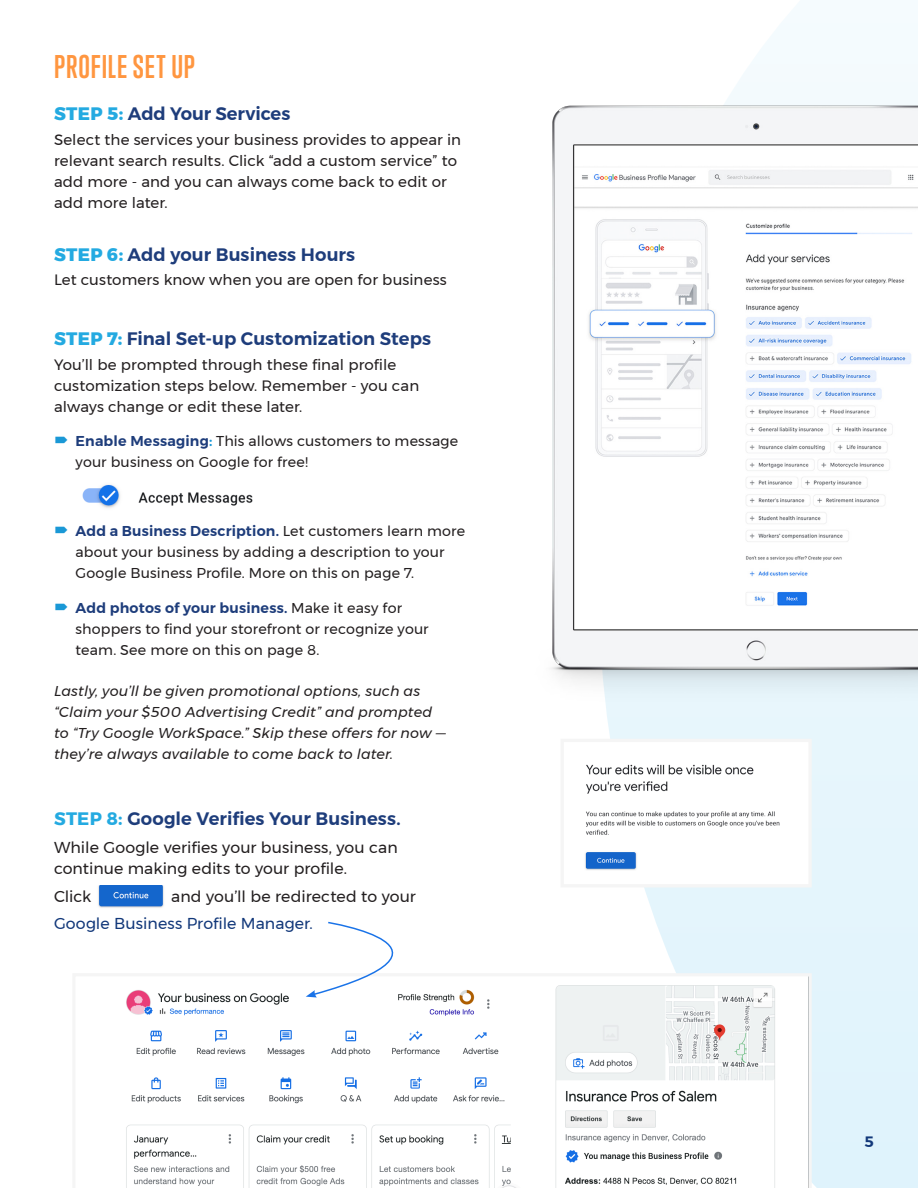
<style>
.page{position:relative;width:918px;height:1188px;background:#fff}
.page>*{position:absolute;margin:0;border:0;box-sizing:border-box;transform-origin:0 0}
.t1{font:700 30px "Trump Gothic Pro";letter-spacing:.03em;color:#ff9640}
.body_-_12_16{font:600 18px "Montserrat";letter-spacing:.005em;color:#1e3d7b}
.body_-_12_16-2{font:15.75px/21px "Montserrat";letter-spacing:.005em;color:#231f20}
.body_-_12_16-3{font:15.75px/27px "Montserrat";letter-spacing:.005em;color:#12387a}
.body_-_12_16-4{font:15px/21px "Montserrat";letter-spacing:.005em;color:#231f20}
.t2{font:600 15px "Montserrat";color:#12387a}
.t3{font:14.25px/21px "Montserrat";letter-spacing:.01em;color:#231f20}
.body_-_12_16-5{font:italic 14.25px/21px "Montserrat";letter-spacing:.01em;color:#231f20}
.s1{font-weight:800;color:#24aae1}
.s2{font-weight:600;color:#1e3d7b}
.s3{font-weight:600;color:#1a98d6}
.s4{font-weight:700;color:#24aae1}
.s5{color:#231f20}
</style>
<div class="page">
<svg style="left:606px;top:23px;width:312px;height:1165px;fill:#e5f5fc"></svg>
<img style="left:98px;top:886px;width:66px;height:22px">
<img style="left:82px;top:484px;width:171px;height:24px">
<img style="left:551px;top:81px;width:367px;height:626px">
<img style="left:585px;top:743px;width:223px;height:140px">
<svg style="left:126px;top:973px;width:686px;height:215px"></svg>
<svg style="left:306px;top:921px;width:176px;height:77px"></svg>
<p class="t1" style="left:54px;top:48px;width:143px">PROFILE SET UP</p>
<p class="body_-_12_16" style="left:54px;top:100px;width:238px"><span class="s1">STEP 5:</span> Add Your Services</p>
<p class="body_-_12_16-4" style="left:54px;top:129px;width:409px">Select the services your business provides to appear in relevant search results. Click “add a custom service” to add more - and you can always come back to edit or add more later.</p>
<p class="body_-_12_16" style="left:54px;top:240px;width:303px"><span class="s1">STEP 6:</span> Add your Business Hours</p>
<p class="body_-_12_16-4" style="left:54px;top:269px;width:394px">Let customers know when you are open for business</p>
<p class="body_-_12_16" style="left:54px;top:325px;width:379px"><span class="s1">STEP 7:</span> Final Set-up Customization Steps</p>
<p class="body_-_12_16-4" style="left:54px;top:354px;width:367px">You’ll be prompted through these final profile customization steps below. Remember - you can always change or edit these later.</p>
<p class="t3" style="left:76px;top:431px;width:384px"><span class="s2">Enable Messaging</span><span class="s3">:</span> This allows customers to message your business on Google for free!</p>
<p class="t3" style="left:76px;top:521px;width:391px"><span class="s2">Add a Business Description.</span> Let customers learn more about your business by adding a description to your<br>Google Business Profile. More on this on page 7.</p>
<p class="t3" style="left:76px;top:597px;width:355px"><span class="s2">Add photos of your business.</span> Make it easy for shoppers to find your storefront or recognize your team. See more on this on page 8.</p>
<p class="body_-_12_16-5" style="left:54px;top:681px;width:393px">Lastly, you’ll be given promotional options, such as “Claim your $500 Advertising Credit” and prompted to “Try Google WorkSpace.” Skip these offers for now — they’re always available to come back to later.</p>
<p class="body_-_12_16" style="left:54px;top:805px;width:348px"><span class="s4">STEP 8:</span> Google Verifies Your Business.</p>
<p class="body_-_12_16-2" style="left:54px;top:837px;width:345px">While Google verifies your business, you can continue making edits to your profile.</p>
<p class="body_-_12_16-2" style="left:54px;top:885px;width:39px">Click</p>
<p class="body_-_12_16-3" style="left:54px;top:882px;width:363px;text-indent:117px"><span class="s5">and you’ll be redirected to your<br></span>Google Business Profile Manager.</p>
<p class="t2" style="left:864px;top:1130px;width:11px">5</p>
</div>
